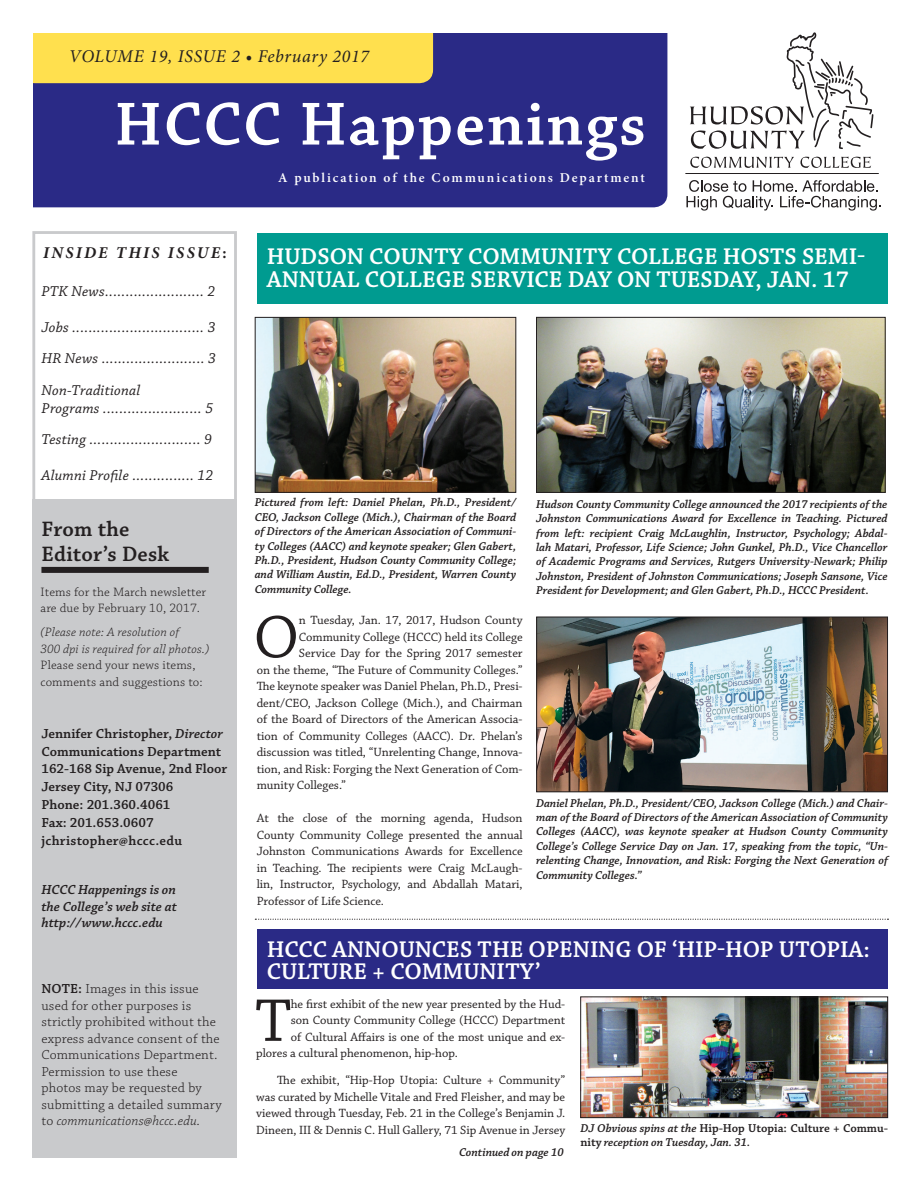
<style>
.page{position:relative;width:918px;height:1188px;background:#fff}
.page>*{position:absolute;margin:0;border:0;box-sizing:border-box;transform-origin:0 0}
.t1{font:600 64.05px "Chaparral Pro";letter-spacing:.03em;color:#fff}
.t2{font:63.3px "Chaparral Pro";color:#231f20}
.t3{font:600 24px/22.5px "Chaparral Pro";letter-spacing:-.005em;color:#fff}
.t4{font:600 22.05px/24.8px "Chaparral Pro";letter-spacing:.01em;color:#231f20}
.t5{font:italic 18px "Minion Pro";letter-spacing:.04em;color:#231f20}
.t6{font:italic 700 16.5px "Minion Pro";letter-spacing:.14em;color:#231f20}
.t7{font:15px/31.5px "Chaparral Pro It Capt";letter-spacing:.01em;color:#231f20;text-align:justify}
.t8{font:13.8px/16.5px "Chaparral Pro Light Capt";letter-spacing:.01em;color:#231f20}
.t9{font:13.8px/17.9px "Chaparral Pro Semibold Capt";color:#231f20}
.t10{font:13.8px/16.5px "Chaparral Pro Semibold It Capt";color:#231f20;text-align:justify}
.t11{font:13.8px "Chaparral Pro Light It Capt";letter-spacing:.01em;color:#231f20}
.t12{font:600 13.5px "Minion Pro";letter-spacing:.14em;color:#fff}
.t13{font:12.75px/16.5px "Chaparral Pro Light Capt";letter-spacing:.01em;color:#231f20}
.t14{font:12.75px/16.5px "Chaparral Pro Light It Capt";letter-spacing:.01em;color:#231f20}
.t15{font:12.6px/16.5px "Chaparral Pro";letter-spacing:-.005em;color:#231f20;text-align:justify}
.t16{font:italic 600 12px/14.4px "Chaparral Pro";color:#231f20;text-align:justify}
.t17{font:12px "Chaparral Pro Semibold Capt";letter-spacing:-.005em;color:#231f20}
.s1{font-style:normal;font-stretch:condensed}
.s2{font-family:"Chaparral Pro Semibold It Capt"}
.s3{font-family:"Chaparral Pro Semibold Capt"}
.s4{font-family:"Chaparral Pro Light Capt"}
.s5{font-family:"Chaparral Pro";font-weight:600;font-style:italic}
.s6{font-family:"Chaparral Pro Semibold Capt";font-weight:400;font-style:normal}
</style>
<div class="page">
<div style="left:11px;top:9px;width:656px;height:198px;background:#2a2a86;border-radius:13px"></div>
<div style="left:22px;top:3px;width:411px;height:80px;background:#ffe04e;border-radius:14px"></div>
<div style="left:32px;top:499px;width:205px;height:658px;background:#c9cacc"></div>
<div style="left:41px;top:567px;width:168px;height:6px;background:#231f20"></div>
<div style="left:0;top:0;width:33px;height:216px;background:#fff"></div>
<div style="left:0;top:0;width:689px;height:32px;background:#fff"></div>
<svg style="left:690px;top:32px;width:183px;height:117px"></svg>
<svg style="left:690px;top:157px;width:104px;height:11px"></svg>
<svg style="left:800px;top:157px;width:71px;height:11px"></svg>
<svg style="left:686px;top:180px;width:195px;height:31px"></svg>
<hr style="left:685px;top:173px;width:194px;height:1px;background:#231f20">
<div style="left:257px;top:234px;width:631px;height:70px;background:#009b90"></div>
<div style="left:257px;top:929px;width:631px;height:59px;background:#2a2a86"></div>
<svg style="left:255px;top:919px;width:633px;height:1px"></svg>
<img style="left:538px;top:319px;width:346px;height:172px">
<div style="left:536px;top:317px;width:350px;height:176px;border:1px solid #231f20"></div>
<img style="left:257px;top:319px;width:257px;height:172px">
<div style="left:255px;top:317px;width:261px;height:176px;border:1px solid #231f20"></div>
<img style="left:538px;top:619px;width:348px;height:171px">
<div style="left:536px;top:617px;width:352px;height:175px;border:1px solid #231f20"></div>
<img style="left:582px;top:999px;width:304px;height:117px">
<div style="left:580px;top:997px;width:308px;height:121px;border:1px solid #231f20"></div>
<h3 class="t5" style="left:69px;top:44px;width:302px">VOLUME 19, ISSUE 2 • February 2017</h3>
<h1 class="t1" style="left:114px;top:88px;width:533px">HCCC Happenings</h1>
<p class="t12" style="left:278px;top:168px;width:368px">A publication of the Communications Department</p>
<h3 class="t6" style="left:43px;top:241px;width:185px">INSIDE THIS ISSUE<span class="s1">:</span></h3>
<p class="t7" style="left:41px;top:276px;width:175px">PTK News........................ 2</p>
<p class="t7" style="left:41px;top:312px;width:176px">Jobs ................................ 3<br>HR News ......................... 3<br>Non-Traditional</p>
<p class="t7" style="left:41px;top:393px;width:173px">Programs ........................ 5<br>Testing ........................... 9</p>
<p class="t7" style="left:41px;top:460px;width:173px">Alumni Profile ............... 12</p>
<h3 class="t4" style="left:41px;top:517px;width:129px">From the<br>Editor’s Desk</h3>
<p class="t13" style="left:40px;top:584px;width:167px">Items for the March newsletter are due by February 10, 2017.</p>
<p class="t14" style="left:40px;top:625px;width:170px">(Please note: A resolution of<br>300 dpi is required for all photos.)</p>
<p class="t13" style="left:40px;top:658px;width:164px">Please send your news items, comments and suggestions to:</p>
<p class="t9" style="left:41px;top:725px;width:187px">Jennifer Christopher, <span class="s2">Director<br></span>Communications Department<br>162-168 Sip Avenue, 2nd Floor<br>Jersey City, NJ 07306<br>Phone: 201.360.4061<br>Fax: 201.653.0607 jchristopher@hccc.edu</p>
<p class="t10" style="left:41px;top:882px;width:137px">HCCC Happenings is on the College’s web site at http://www.hccc.edu</p>
<p class="t8" style="left:41px;top:981px;width:182px"><span class="s3">NOTE:</span> Images in this issue used for other purposes is strictly prohibited without the express advance consent of the<br>Communications Department.<br>Permission to use these<br>photos may be requested by submitting a detailed summary</p>
<p class="t11" style="left:41px;top:1113px;width:160px"><span class="s4">to</span> communications@hccc.edu.</p>
<h3 class="t3" style="left:267px;top:246px;width:600px">HUDSON COUNTY COMMUNITY COLLEGE HOSTS SEMI-<br>ANNUAL COLLEGE SERVICE DAY ON TUESDAY, JAN. 17</h3>
<p class="t16" style="left:255px;top:496px;width:263px">Pictured from left: Daniel Phelan, Ph.D., President/ CEO, Jackson College (Mich.), Chairman of the Board of Directors of the American Association of Communi&shy;ty Colleges (AACC) and keynote speaker; Glen Gabert, Ph.D., President, Hudson County Community College; and William Austin, Ed.D., President, Warren County Community College.</p>
<p class="t16" style="left:536px;top:497px;width:353px">Hudson County Community College announced the 2017 recipients of the Johnston Communications Award for Excellence in Teaching. Pictured from left: recipient Craig McLaughlin, Instructor, Psychology; Abdal&shy;lah Matari, Professor, Life Science; John Gunkel, Ph.D., Vice Chancellor of Academic Programs and Services, Rutgers University-Newark; Philip Johnston, President of Johnston Communications; Joseph Sansone, Vice President for Development; and Glen Gabert, Ph.D., HCCC President.</p>
<h2 class="t2" style="left:254px;top:602px;width:47px">O</h2>
<p class="t15" style="left:299px;top:613px;width:225px">n Tuesday, Jan. 17, 2017, Hudson County</p>
<p class="t15" style="left:299px;top:629px;width:225px">Community College (HCCC) held its College</p>
<p class="t15" style="left:299px;top:646px;width:225px">Service Day for the Spring 2017 semester</p>
<p class="t15" style="left:257px;top:662px;width:267px">on the theme, “The Future of Community Colleges.”</p>
<p class="t15" style="left:257px;top:679px;width:267px">The keynote speaker was Daniel Phelan, Ph.D., Presi-</p>
<p class="t15" style="left:257px;top:695px;width:267px">dent/CEO, Jackson College (Mich.), and Chairman</p>
<p class="t15" style="left:257px;top:712px;width:267px">of the Board of Directors of the American Associa-</p>
<p class="t15" style="left:257px;top:728px;width:267px">tion of Community Colleges (AACC). Dr. Phelan’s</p>
<p class="t15" style="left:257px;top:745px;width:267px">discussion was titled, “Unrelenting Change, Innova-</p>
<p class="t15" style="left:257px;top:761px;width:267px">tion, and Risk: Forging the Next Generation of Com-</p>
<p class="t15" style="left:257px;top:778px;width:91px">munity Colleges.”</p>
<p class="t15" style="left:257px;top:811px;width:267px">At the close of the morning agenda, Hudson County Community College presented the annual Johnston Communications Awards for Excellence in Teaching. The recipients were Craig McLaugh&shy;lin, Instructor, Psychology, and Abdallah Matari, Professor of Life Science.</p>
<p class="t16" style="left:536px;top:796px;width:353px">Daniel Phelan, Ph.D., President/CEO, Jackson College (Mich.) and Chair&shy;man of the Board of Directors of the American Association of Community Colleges (AACC), was keynote speaker at Hudson County Community College’s College Service Day on Jan. 17, speaking from the topic, “Un&shy;relenting Change, Innovation, and Risk: Forging the Next Generation of Community Colleges.”</p>
<h3 class="t3" style="left:267px;top:939px;width:605px">HCCC ANNOUNCES THE OPENING OF ‘HIP-HOP UTOPIA:<br>CULTURE + COMMUNITY’</h3>
<h2 class="t2" style="left:255px;top:986px;width:37px">T</h2>
<p class="t15" style="left:291px;top:996px;width:276px">he first exhibit of the new year presented by the Hud-</p>
<p class="t15" style="left:291px;top:1013px;width:276px">son County Community College (HCCC) Department</p>
<p class="t15" style="left:291px;top:1029px;width:276px">of Cultural Affairs is one of the most unique and ex-</p>
<p class="t15" style="left:256px;top:1046px;width:203px">plores a cultural phenomenon, hip-hop.</p>
<p class="t15" style="left:256px;top:1073px;width:310px;text-indent:21px">The exhibit, “Hip-Hop Utopia: Culture + Community” was curated by Michelle Vitale and Fred Fleisher, and may be viewed through Tuesday, Feb. 21 in the College’s Benjamin J.<br>Dineen, III &amp; Dennis C. Hull Gallery, 71 Sip Avenue in Jersey</p>
<p class="t16" style="left:459px;top:1146px;width:106px">Continued on page 10</p>
<p class="t17" style="left:580px;top:1121px;width:309px"><span class="s5">DJ Obvious spins at the</span> Hip-Hop Utopia: Culture + Commu-</p>
<p class="t16" style="left:580px;top:1136px;width:171px"><span class="s6">nity</span> reception on Tuesday, Jan. 31.</p>
</div>
